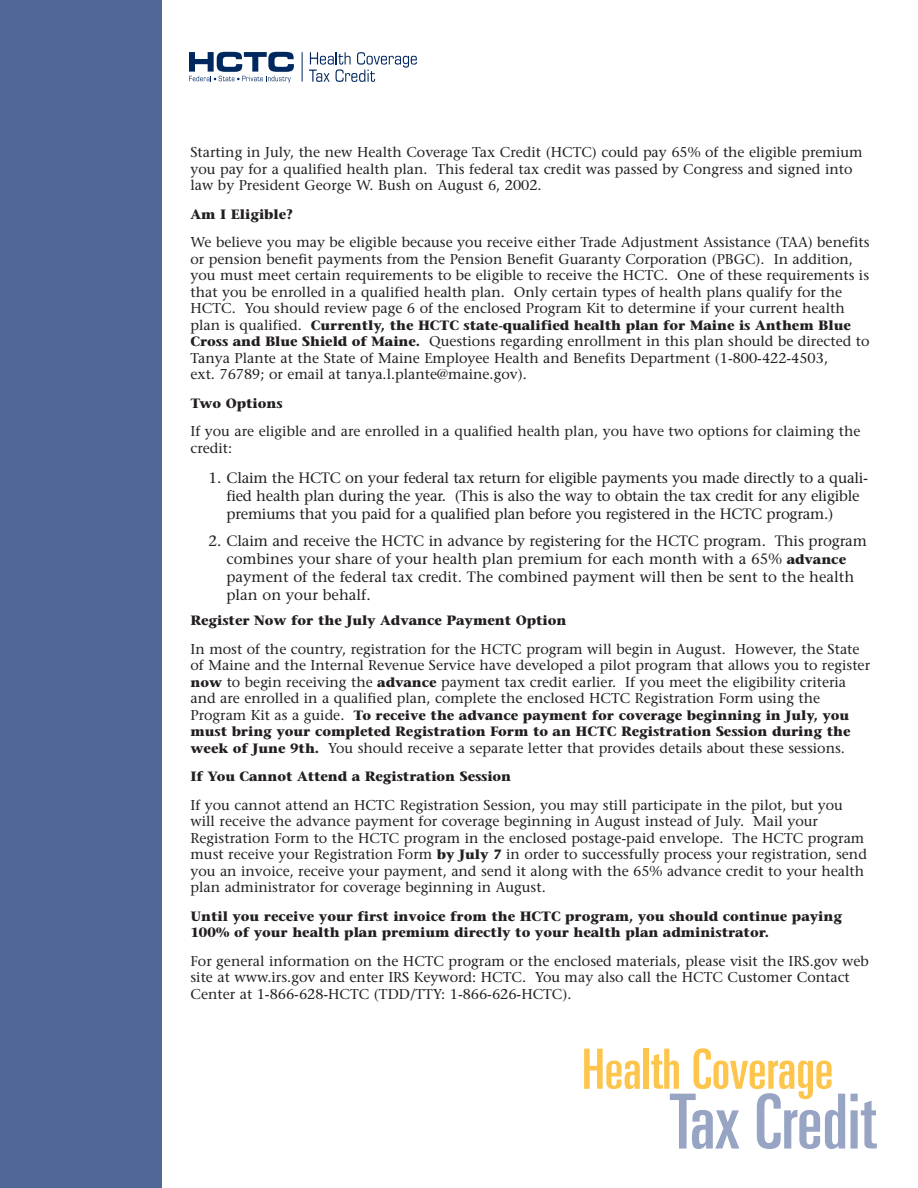
<style>
.page{position:relative;width:918px;height:1188px;background:#fff}
.page>*{position:absolute;margin:0;border:0;box-sizing:border-box;transform-origin:0 0}
.t1{font:ultra-condensed 76.05px "Univers";color:#97a4c3}
.t2{font:ultra-condensed 55.5px "Univers";color:#fec54d}
.t3{font:15px/18px "Stone Serif";letter-spacing:-.015em;color:#231f20}
.t4{font:14.25px/16.5px "Stone Serif";color:#231f20}
.t5{font:700 13.5px/16.5px "Stone Serif";letter-spacing:-.005em;color:#231f20}
.s1{font-weight:400;font-size:14.25px}
.s2{font-weight:700;font-size:13.5px}
</style>
<div class="page">
<svg style="left:309px;top:52px;width:108px;height:30px"></svg>
<hr style="left:302px;top:52px;width:1px;height:30px;background:#00285f">
<svg style="left:189px;top:52px;width:105px;height:31px"></svg>
<div style="left:0;top:0;width:162px;height:1188px;background:#516896"></div>
<p class="t4" style="left:190px;top:146px;width:674px">Starting in July, the new Health Coverage Tax Credit (HCTC) could pay 65% of the eligible premium you pay for a qualified health plan. This federal tax credit was passed by Congress and signed into law by President George W. Bush on August 6, 2002.</p>
<p class="t5" style="left:190px;top:207px;width:104px">Am I Eligible?</p>
<p class="t4" style="left:190px;top:236px;width:681px">We believe you may be eligible because you receive either Trade Adjustment Assistance (TAA) benefits or pension benefit payments from the Pension Benefit Guaranty Corporation (PBGC). In addition, you must meet certain requirements to be eligible to receive the HCTC. One of these requirements is that you be enrolled in a qualified health plan. Only certain types of health plans qualify for the HCTC. You should review page 6 of the enclosed Program Kit to determine if your current health</p>
<p class="t5" style="left:190px;top:318px;width:662px"><span class="s1">plan is qualified.</span> Currently, the HCTC state-qualified health plan for Maine is Anthem Blue</p>
<p class="t4" style="left:190px;top:335px;width:681px"><span class="s2">Cross and Blue Shield of Maine.</span> Questions regarding enrollment in this plan should be directed to<br>Tanya Plante at the State of Maine Employee Health and Benefits Department (1-800-422-4503,<br>ext. 76789; or email at tanya.l.plante@maine.gov).</p>
<p class="t5" style="left:190px;top:396px;width:94px">Two Options</p>
<p class="t4" style="left:190px;top:425px;width:671px">If you are eligible and are enrolled in a qualified health plan, you have two options for claiming the credit:</p>
<p class="t3" style="left:226px;top:470px;width:643px;text-indent:-18px">1. Claim the HCTC on your federal tax return for eligible payments you made directly to a quali&shy;fied health plan during the year. (This is also the way to obtain the tax credit for any eligible premiums that you paid for a qualified plan before you registered in the HCTC program.)</p>
<p class="t3" style="left:226px;top:533px;width:642px;text-indent:-18px">2. Claim and receive the HCTC in advance by registering for the HCTC program. This program combines your share of your health plan premium for each month with a 65% <span class="s2">advance </span>payment of the federal tax credit. The combined payment will then be sent to the health plan on your behalf.</p>
<p class="t5" style="left:190px;top:614px;width:377px">Register Now for the July Advance Payment Option</p>
<p class="t4" style="left:190px;top:642px;width:681px">In most of the country, registration for the HCTC program will begin in August. However, the State of Maine and the Internal Revenue Service have developed a pilot program that allows you to register <span class="s2">now</span> to begin receiving the <span class="s2">advance</span> payment tax credit earlier. If you meet the eligibility criteria and are enrolled in a qualified plan, complete the enclosed HCTC Registration Form using the</p>
<p class="t5" style="left:191px;top:708px;width:662px"><span class="s1">Program Kit as a guide.</span> To receive the advance payment for coverage beginning in July, you must bring your completed Registration Form to an HCTC Registration Session during the</p>
<p class="t4" style="left:191px;top:741px;width:656px"><span class="s2">week of June 9th.</span> You should receive a separate letter that provides details about these sessions.</p>
<p class="t5" style="left:190px;top:770px;width:322px">If You Cannot Attend a Registration Session</p>
<p class="t4" style="left:190px;top:798px;width:678px">If you cannot attend an HCTC Registration Session, you may still participate in the pilot, but you will receive the advance payment for coverage beginning in August instead of July. Mail your Registration Form to the HCTC program in the enclosed postage-paid envelope. The HCTC program must receive your Registration Form <span class="s2">by July 7</span> in order to successfully process your registration, send you an invoice, receive your payment, and send it along with the 65% advance credit to your health plan administrator for coverage beginning in August.</p>
<p class="t5" style="left:190px;top:909px;width:653px">Until you receive your first invoice from the HCTC program, you should continue paying<br>100% of your health plan premium directly to your health plan administrator.</p>
<p class="t4" style="left:190px;top:954px;width:680px">For general information on the HCTC program or the enclosed materials, please visit the IRS.gov web site at www.irs.gov and enter IRS Keyword: HCTC. You may also call the HCTC Customer Contact<br>Center at 1-866-628-HCTC (TDD/TTY: 1-866-626-HCTC).</p>
<h2 class="t2" style="left:582px;top:1049px;width:253px">Health Coverage</h2>
<h1 class="t1" style="left:669px;top:1094px;width:208px">Tax Credit</h1>
</div>
